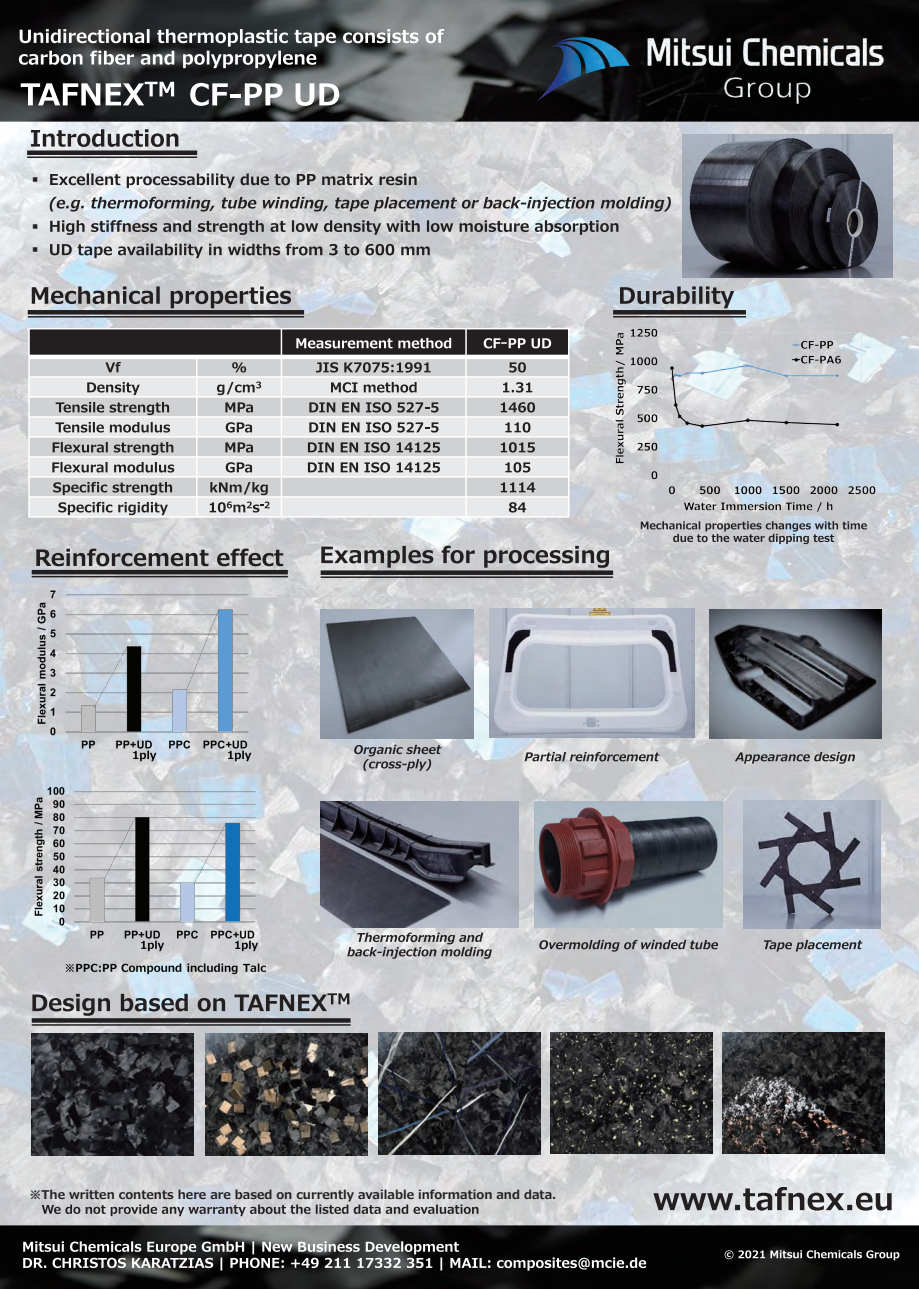
<style>
.page{position:relative;width:919px;height:1289px;background:#fff}
.page>*{position:absolute;margin:0;border:0;box-sizing:border-box;transform-origin:0 0}
.t1{font:15px "Wingdings";color:#231f20}
.t2{font:700 13.5px "Meiryo UI";color:#fff}
.t3{font:700 12px "Meiryo UI";color:#231f20}
</style>
<div class="page">
<img style="left:2px;top:1225px;width:914px;height:62px">
<img style="left:2px;top:467px;width:914px;height:758px">
<img style="left:2px;top:2px;width:914px;height:465px">
<svg style="left:21px;top:82px;width:153px;height:23px"></svg>
<svg style="left:190px;top:83px;width:38px;height:23px"></svg>
<hr style="left:230px;top:94px;width:10px;height:4px;background:#fff">
<svg style="left:245px;top:83px;width:37px;height:22px"></svg>
<svg style="left:295px;top:83px;width:44px;height:23px"></svg>
<svg style="left:19px;top:29px;width:425px;height:39px;background:#686a6b"></svg>
<div style="left:27px;top:150px;width:170px;height:5px;background:#231f20"></div>
<hr style="left:27px;top:156px;width:170px;height:2px;background:#231f20">
<svg style="left:31px;top:129px;width:147px;height:18px;background:#9b9b9e"></svg>
<svg style="left:32px;top:993px;width:317px;height:23px;background:#989aa0"></svg>
<svg style="left:32px;top:1018px;width:318px;height:4px"></svg>
<hr style="left:32px;top:1024px;width:318px;height:1px;background:#231f20">
<svg style="left:724px;top:1250px;width:175px;height:10px;background:#535353"></svg>
<svg style="left:50px;top:173px;width:366px;height:15px;background:#a4a5a7"></svg>
<svg style="left:50px;top:197px;width:34px;height:14px"></svg>
<svg style="left:91px;top:197px;width:579px;height:14px;background:#9d9fa2"></svg>
<svg style="left:50px;top:220px;width:568px;height:15px;background:#9e9fa2"></svg>
<svg style="left:50px;top:244px;width:379px;height:14px;background:#9e9ea0"></svg>
<img style="left:31px;top:1034px;width:162px;height:121px">
<img style="left:722px;top:1032px;width:161px;height:121px">
<img style="left:206px;top:1034px;width:161px;height:121px">
<img style="left:378px;top:1032px;width:162px;height:122px">
<img style="left:550px;top:1032px;width:162px;height:121px">
<hr style="left:28px;top:310px;width:276px;height:4px;background:#231f20">
<hr style="left:28px;top:316px;width:276px;height:1px;background:#231f20">
<svg style="left:32px;top:286px;width:259px;height:22px;background:#98999c"></svg>
<div style="left:29px;top:329px;width:252px;height:28px;background:#231f20"></div>
<div style="left:281px;top:329px;width:185px;height:28px;background:#231f20"></div>
<div style="left:466px;top:329px;width:102px;height:28px;background:#231f20"></div>
<div style="left:29px;top:357px;width:168px;height:20px;background:#d0d1d3"></div>
<div style="left:197px;top:357px;width:84px;height:20px;background:#d0d1d3"></div>
<div style="left:281px;top:357px;width:185px;height:20px;background:#d0d1d3"></div>
<div style="left:466px;top:357px;width:102px;height:20px;background:#d0d1d3"></div>
<div style="left:29px;top:377px;width:168px;height:20px;background:#e8e9ea"></div>
<div style="left:197px;top:377px;width:84px;height:20px;background:#e8e9ea"></div>
<div style="left:281px;top:377px;width:185px;height:20px;background:#e8e9ea"></div>
<div style="left:466px;top:377px;width:102px;height:20px;background:#e8e9ea"></div>
<div style="left:29px;top:397px;width:168px;height:20px;background:#d0d1d3"></div>
<div style="left:197px;top:397px;width:84px;height:20px;background:#d0d1d3"></div>
<div style="left:281px;top:397px;width:185px;height:20px;background:#d0d1d3"></div>
<div style="left:466px;top:397px;width:102px;height:20px;background:#d0d1d3"></div>
<div style="left:29px;top:417px;width:168px;height:20px;background:#e8e9ea"></div>
<div style="left:197px;top:417px;width:84px;height:20px;background:#e8e9ea"></div>
<div style="left:281px;top:417px;width:185px;height:20px;background:#e8e9ea"></div>
<div style="left:466px;top:417px;width:102px;height:20px;background:#e8e9ea"></div>
<div style="left:29px;top:437px;width:168px;height:20px;background:#d0d1d3"></div>
<div style="left:197px;top:437px;width:84px;height:20px;background:#d0d1d3"></div>
<div style="left:281px;top:437px;width:185px;height:20px;background:#d0d1d3"></div>
<div style="left:466px;top:437px;width:102px;height:20px;background:#d0d1d3"></div>
<div style="left:29px;top:457px;width:168px;height:20px;background:#e8e9ea"></div>
<div style="left:197px;top:457px;width:84px;height:20px;background:#e8e9ea"></div>
<div style="left:281px;top:457px;width:185px;height:20px;background:#e8e9ea"></div>
<div style="left:466px;top:457px;width:102px;height:20px;background:#e8e9ea"></div>
<div style="left:29px;top:477px;width:168px;height:20px;background:#d0d1d3"></div>
<div style="left:197px;top:477px;width:84px;height:20px;background:#d0d1d3"></div>
<div style="left:281px;top:477px;width:185px;height:20px;background:#d0d1d3"></div>
<div style="left:466px;top:477px;width:102px;height:20px;background:#d0d1d3"></div>
<div style="left:29px;top:497px;width:168px;height:20px;background:#e8e9ea"></div>
<div style="left:197px;top:497px;width:84px;height:20px;background:#e8e9ea"></div>
<div style="left:281px;top:497px;width:185px;height:20px;background:#e8e9ea"></div>
<div style="left:466px;top:497px;width:102px;height:20px;background:#e8e9ea"></div>
<hr style="left:196px;top:356px;width:1px;height:161px;background:#fff">
<hr style="left:280px;top:328px;width:2px;height:189px;background:#fff">
<hr style="left:465px;top:328px;width:1px;height:189px;background:#fff">
<hr style="left:29px;top:355px;width:539px;height:4px;background:#fff">
<hr style="left:29px;top:376px;width:539px;height:2px;background:#fff">
<hr style="left:29px;top:396px;width:539px;height:2px;background:#fff">
<hr style="left:29px;top:416px;width:539px;height:2px;background:#fff">
<hr style="left:29px;top:436px;width:539px;height:2px;background:#fff">
<hr style="left:29px;top:456px;width:539px;height:2px;background:#fff">
<hr style="left:29px;top:476px;width:539px;height:2px;background:#fff">
<hr style="left:29px;top:496px;width:539px;height:2px;background:#fff">
<hr style="left:28px;top:328px;width:2px;height:189px;background:#fff">
<hr style="left:567px;top:328px;width:2px;height:189px;background:#fff">
<hr style="left:29px;top:328px;width:539px;height:1px;background:#fff">
<hr style="left:29px;top:516px;width:539px;height:2px;background:#fff">
<svg style="left:296px;top:338px;width:96px;height:10px"></svg>
<svg style="left:398px;top:338px;width:53px;height:10px"></svg>
<svg style="left:483px;top:338px;width:17px;height:10px"></svg>
<svg style="left:508px;top:338px;width:17px;height:10px"></svg>
<svg style="left:531px;top:338px;width:20px;height:10px"></svg>
<svg style="left:105px;top:362px;width:16px;height:10px"></svg>
<svg style="left:232px;top:362px;width:14px;height:10px"></svg>
<svg style="left:316px;top:362px;width:114px;height:10px"></svg>
<svg style="left:509px;top:362px;width:16px;height:10px"></svg>
<svg style="left:87px;top:382px;width:53px;height:13px"></svg>
<svg style="left:217px;top:381px;width:44px;height:14px"></svg>
<svg style="left:331px;top:382px;width:26px;height:10px"></svg>
<svg style="left:363px;top:382px;width:53px;height:10px"></svg>
<svg style="left:503px;top:382px;width:29px;height:10px"></svg>
<svg style="left:56px;top:402px;width:113px;height:13px"></svg>
<svg style="left:225px;top:402px;width:28px;height:10px"></svg>
<svg style="left:309px;top:402px;width:129px;height:10px"></svg>
<svg style="left:500px;top:402px;width:34px;height:10px"></svg>
<svg style="left:55px;top:422px;width:115px;height:10px"></svg>
<svg style="left:225px;top:422px;width:27px;height:10px"></svg>
<svg style="left:309px;top:422px;width:129px;height:10px"></svg>
<svg style="left:505px;top:422px;width:25px;height:10px"></svg>
<svg style="left:53px;top:442px;width:120px;height:13px"></svg>
<svg style="left:225px;top:442px;width:28px;height:10px"></svg>
<svg style="left:308px;top:442px;width:131px;height:10px"></svg>
<svg style="left:500px;top:442px;width:34px;height:10px"></svg>
<svg style="left:52px;top:462px;width:122px;height:10px"></svg>
<svg style="left:225px;top:462px;width:27px;height:10px"></svg>
<svg style="left:308px;top:462px;width:131px;height:10px"></svg>
<svg style="left:505px;top:462px;width:25px;height:10px"></svg>
<svg style="left:53px;top:482px;width:119px;height:13px"></svg>
<svg style="left:210px;top:482px;width:57px;height:13px"></svg>
<svg style="left:500px;top:482px;width:35px;height:10px"></svg>
<svg style="left:58px;top:502px;width:110px;height:13px"></svg>
<svg style="left:210px;top:501px;width:59px;height:11px"></svg>
<svg style="left:508px;top:502px;width:18px;height:10px"></svg>
<svg style="left:640px;top:521px;width:226px;height:23px;background:#a4a6ab"></svg>
<img style="left:22px;top:585px;width:252px;height:176px">
<img style="left:29px;top:783px;width:250px;height:197px">
<hr style="left:612px;top:310px;width:133px;height:4px;background:#231f20">
<hr style="left:612px;top:316px;width:133px;height:1px;background:#231f20">
<svg style="left:619px;top:286px;width:114px;height:22px;background:#8f9298"></svg>
<hr style="left:32px;top:570px;width:256px;height:4px;background:#231f20">
<hr style="left:32px;top:576px;width:256px;height:1px;background:#231f20">
<svg style="left:36px;top:548px;width:247px;height:18px;background:#8c8b8d"></svg>
<svg style="left:321px;top:546px;width:287px;height:22px;background:#9b9b9d"></svg>
<img style="left:709px;top:609px;width:172px;height:129px">
<img style="left:320px;top:609px;width:153px;height:129px">
<img style="left:682px;top:135px;width:210px;height:142px">
<img style="left:489px;top:609px;width:205px;height:129px">
<img style="left:320px;top:801px;width:198px;height:127px">
<svg style="left:524px;top:752px;width:135px;height:9px"></svg>
<svg style="left:347px;top:932px;width:144px;height:27px;background:#ababac"></svg>
<svg style="left:734px;top:752px;width:120px;height:12px"></svg>
<svg style="left:354px;top:745px;width:87px;height:26px;background:#9e9fa3"></svg>
<svg style="left:23px;top:1241px;width:467px;height:29px;background:#565757"></svg>
<svg style="left:496px;top:1257px;width:149px;height:13px;background:#535353"></svg>
<svg style="left:42px;top:1204px;width:436px;height:12px;background:#a0a0a3"></svg>
<img style="left:534px;top:33px;width:99px;height:70px">
<img style="left:642px;top:34px;width:240px;height:71px">
<img style="left:742px;top:801px;width:137px;height:127px">
<svg style="left:539px;top:940px;width:178px;height:11px;background:#939295"></svg>
<img style="left:534px;top:801px;width:188px;height:127px">
<svg style="left:763px;top:940px;width:99px;height:11px"></svg>
<div style="left:320px;top:570px;width:292px;height:5px;background:#231f20"></div>
<hr style="left:320px;top:576px;width:292px;height:2px;background:#231f20">
<svg style="left:653px;top:1187px;width:238px;height:23px;background:#9a9b9d"></svg>
<img style="left:608px;top:326px;width:274px;height:189px">
<svg style="left:0;top:1276px;width:13px;height:13px"></svg>
<svg style="left:0;top:0;width:13px;height:14px"></svg>
<svg style="left:905px;top:0;width:14px;height:14px"></svg>
<svg style="left:905px;top:1276px;width:14px;height:13px"></svg>
<svg style="left:33px;top:224px;width:5px;height:28px"></svg>
<p class="t1" style="left:32px;top:171px;width:8px">▪</p>
<p class="t2" style="left:500px;top:334px;width:8px">ｰ</p>
<p class="t3" style="left:30px;top:1186px;width:528px">※The written contents here are based on currently available information and data.</p>
</div>
